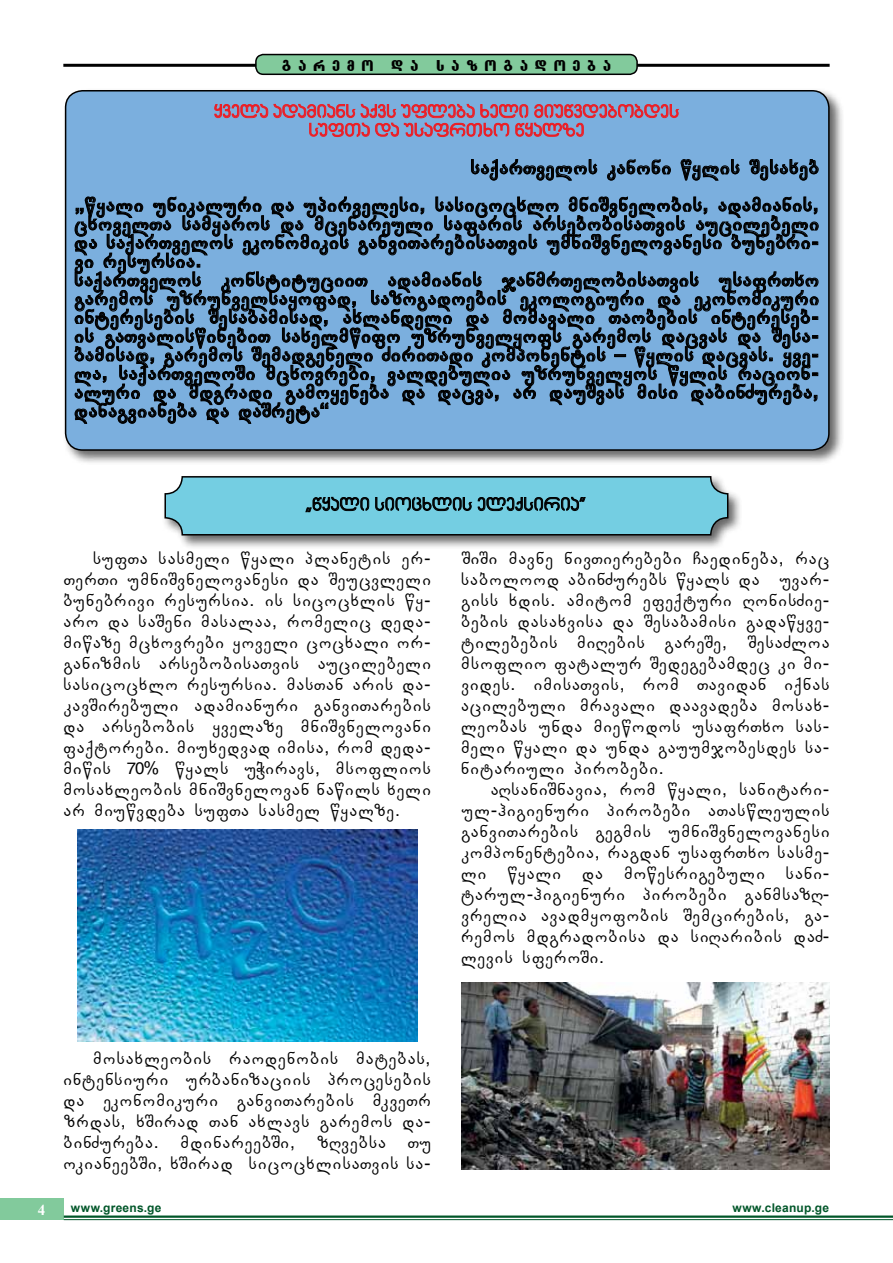
<style>
.page{position:relative;width:893px;height:1263px;background:#fff}
.page>*{position:absolute;margin:0;border:0;box-sizing:border-box;transform-origin:0 0}
.t1{font:700 18px/18.8px "Parlamu";letter-spacing:.1em;color:#000;text-align:right}
.t2{font:18px/18.8px "Avaza Mtavruli";letter-spacing:.01em;color:#ed1d24;text-align:center}
.t3{font:18px "Avaza Mtavruli";letter-spacing:.01em;color:#000}
.t4{font:18px "Geo Grotesk";letter-spacing:.4em;color:#000}
.t5{font:500 16.5px/21px "Parla";letter-spacing:.11em;color:#000;text-align:justify}
.t6{font:700 15px "Times New Roman";color:#fff}
.t7{font:700 12px "Arial";letter-spacing:.02em;color:#005629}
</style>
<div class="page">
<div style="left:1px;top:1199px;width:63px;height:21px;background:#82ca9c"></div>
<hr style="left:64px;top:1215px;width:829px;height:3px;background:#005629">
<hr style="left:64px;top:1219px;width:829px;height:1px;background:#005629">
<hr style="left:63px;top:64px;width:767px;height:3px;background:#000">
<div style="left:256px;top:55px;width:381px;height:19px;background:#82ca9c;border-radius:8px"></div>
<div style="left:255px;top:54px;width:383px;height:21px;border:2px solid #000;border-radius:8px"></div>
<div style="left:62px;top:88px;width:782px;height:377px;background:#000;opacity:.6"></div>
<div style="left:66px;top:91px;width:763px;height:359px;background:#7bafde;border-radius:17px"></div>
<svg style="left:214px;top:103px;width:465px;height:34px"></svg>
<svg style="left:471px;top:159px;width:127px;height:22px"></svg>
<svg style="left:607px;top:159px;width:64px;height:22px"></svg>
<svg style="left:680px;top:159px;width:60px;height:22px"></svg>
<svg style="left:749px;top:159px;width:70px;height:22px"></svg>
<svg style="left:74px;top:196px;width:745px;height:228px"></svg>
<div style="left:65px;top:90px;width:765px;height:361px;border:2px solid #000;border-radius:17px"></div>
<div style="left:162px;top:474px;width:581px;height:76px;background:#000;opacity:.6"></div>
<div style="left:165px;top:477px;width:563px;height:58px;background:#74cee2;border-radius:17px"></div>
<svg style="left:305px;top:496px;width:281px;height:16px"></svg>
<div style="left:164px;top:476px;width:564px;height:59px;border:2px solid #000;border-radius:17px"></div>
<img style="left:77px;top:829px;width:340px;height:212px">
<img style="left:461px;top:982px;width:369px;height:187px">
<p class="t4" style="left:282px;top:57px;width:330px">GAREMO DA SAZOGADOEBA</p>
<p class="t2" style="left:214px;top:103px;width:466px">YVELA ADAMIANS AQVS UFLEBA XELI MIUWVDEBOBDES<br>SUFTA DA USAFRTXO WYALZE</p>
<p class="t1" style="left:75px;top:150px;width:745px;line-height:37.3px">SAQARTVELOS KANONI WYLIS SESAXEB<br>„WYALI UNIKALURI DA UPIRVELESI, SASICOCXLO MNISVNELOBIS, ADAMIANIS,</p>
<p class="t1" style="left:75px;top:215px;width:745px;text-align:left">CXOVELTA SAMYAROS DA MCENAREULI SAFARIS ARSEBOBISATVIS AUCILEBELI DA SAQARTVELOS EKONOMIKIS GANVITAREBISATVIS UMNISVNELOVANESI BUNEBRI-VI RESURSIA.<br>SAQARTVELOS KONSTITUCIIT ADAMIANIS JANMRTELOBISATVIS USAFRTXO GAREMOS UZRUNVELSAYOFAD, SAZOGADOEBIS EKOLOGIURI DA EKONOMIKURI INTERESEBIS SESABAMISAD, AXLANDELI DA MOMAVALI TAOBEBIS INTERESEB-IS GATVALISWINEBIT SAXELMWIFO UZRUNVELYOFS GAREMOS DACVAS DA SESA-BAMISAD, GAREMOS SEMADGENELI ZIRITADI KOMPONENTIS – WYLIS DACVAS. YVE-LA, SAQARTVELOSI MCXOVREBI, VALDEBULIA UZRUNVELYOS WYLIS RACION-ALURI DA MDGRADI GAMOYENEBA DA DACVA, AR DAUSVAS MISI DABINZUREBA, DANAGVIANEBA DA DASRETA“</p>
<p class="t3" style="left:306px;top:496px;width:281px">`WYALI SIOCXLIS ELEQSIRIA~</p>
<p class="t5" style="left:64px;top:549px;width:368px;text-indent:30px">SUFTA SASMELI WYALI PLANETIS ER-TERTI UMNISVNELOVANESI DA SEUCVLELI BUNEBRIVI RESURSIA. IS SICOCXLIS WY-ARO DA SASENI MASALAA, ROMELIC DEDA-MIWAZE MCXOVREBI YOVELI COCXALI OR-GANIZMIS ARSEBOBISATVIS AUCILEBELI SASICOCXLO RESURSIA. MASTAN ARIS DA-KAVSIREBULI ADAMIANURI GANVITAREBIS DA ARSEBOBIS YVELAZE MNISVNELOVANI FAQTOREBI. MIUXEDVAD IMISA, ROM DEDA-MIWIS 70% WYALS UWIRAVS, MSOFLIOS MOSAXLEOBIS MNISVNELOVAN NAWILS XELI AR MIUWVDEBA SUFTA SASMEL WYALZE.</p>
<p class="t5" style="left:461px;top:549px;width:369px">SISI MAVNE NIVTIEREBEBI CAEDINEBA, RAC SABOLOOD ABINZUREBS WYALS DA UVAR-GISS XDIS. AMITOM EFEQTURI RONISZIE-BEBIS DASAXVISA DA SESABAMISI GADAWYVE-TILEBEBIS MIREBIS GARESE, SESAZLOA MSOFLIO FATALUR SEDEGEBAMDEC KI MI-VIDES. IMISATVIS, ROM TAVIDAN IQNAS ACILEBULI MRAVALI DAAVADEBA MOSAX-LEOBAS UNDA MIEWODOS USAFRTXO SAS-MELI WYALI DA UNDA GAUUMJOBESDES SA-NITARIULI PIROBEBI.</p>
<p class="t5" style="left:461px;top:780px;width:369px;text-indent:30px">ARSANISNAVIA, ROM WYALI, SANITARI-UL-HIGIENURI PIROBEBI ATASWLEULIS GANVITAREBIS GEGMIS UMNISVNELOVANESI KOMPONENTEBIA, RAGDAN USAFRTXO SASME-LI</p>
<p class="t5" style="left:508px;top:864px;width:55px">WYALI</p>
<p class="t5" style="left:582px;top:864px;width:22px">DA</p>
<p class="t5" style="left:624px;top:864px;width:141px">MOWESRIGEBULI</p>
<p class="t5" style="left:461px;top:864px;width:369px;text-indent:325px">SANI-TARUL-HIGIENURI PIROBEBI GANMSAZR-VRELIA AVADMYOFOBIS SEMCIREBIS, GA-REMOS MDGRADOBISA DA SIRARIBIS DAZ-LEVIS SFEROSI.</p>
<p class="t5" style="left:64px;top:1048px;width:368px;text-indent:30px">MOSAXLEOBIS RAODENOBIS MATEBAS, INTENSIURI URBANIZACIIS PROCESEBIS DA EKONOMIKURI GANVITAREBIS MKVETR ZRDAS, XSIRAD TAN AXLAVS GAREMOS DA-BINZUREBA.</p>
<p class="t5" style="left:181px;top:1132px;width:116px">MDINAREEBSI,</p>
<p class="t5" style="left:317px;top:1132px;width:70px">ZRVEBSA</p>
<p class="t5" style="left:64px;top:1132px;width:368px;text-align:right">TU<br>OKIANEEBSI, XSIRAD SICOCXLISATVIS SA-</p>
<p class="t6" style="left:38px;top:1199px;width:9px">4</p>
<p class="t7" style="left:71px;top:1200px;width:92px">www.greens.ge</p>
<p class="t7" style="left:732px;top:1200px;width:98px">www.cleanup.ge</p>
</div>
